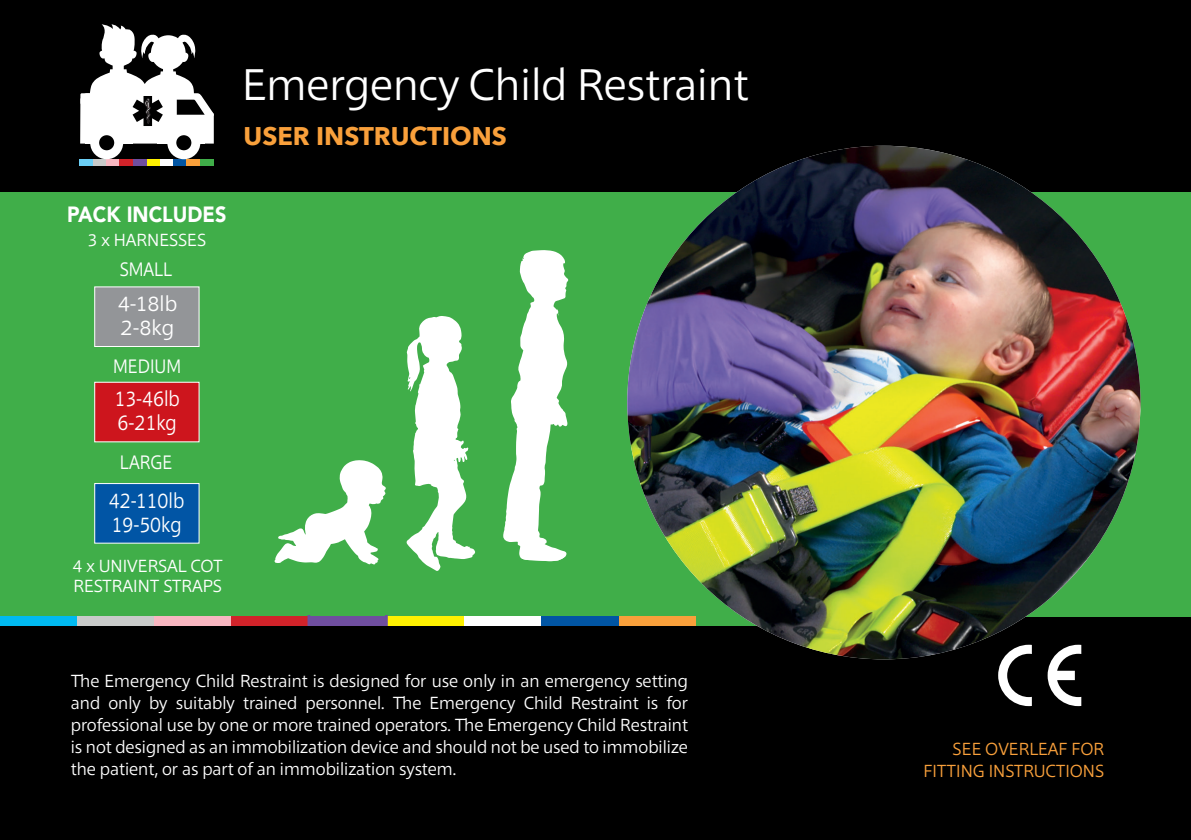
<style>
.page{position:relative;width:1191px;height:840px;background:#fff}
.page>*{position:absolute;margin:0;border:0;box-sizing:border-box;transform-origin:0 0}
.t1{font:300 45.4px "Croma Sans";color:#fff}
.t2{font:700 25.4px "Avenir Next";color:#f9a03b}
.t3{font:300 22px/24px "Croma Sans";color:#fff;scale:.9 1}
.t4{font:900 22px "Avenir";color:#fff;scale:.9 1}
.t5{font:300 22px/24px "Croma Sans";color:#fff}
.t6{font:300 20px "Croma Sans";color:#fff;scale:.9 1}
.t7{font:300 18px/22px "Croma Sans";color:#fff;text-align:justify}
.t8{font:300 18px/22px "Croma Sans";color:#f9a03b;text-align:right}
</style>
<div class="page">
<div style="left:0;top:0;width:1191px;height:839px;background:#000"></div>
<div style="left:0;top:192px;width:1191px;height:424px;background:#40ae49"></div>
<svg style="left:274px;top:460px;width:112px;height:104px"></svg>
<svg style="left:406px;top:316px;width:69px;height:255px"></svg>
<svg style="left:503px;top:250px;width:65px;height:311px"></svg>
<div style="left:94px;top:286px;width:105px;height:61px;background:#939598;border:1px solid #fff"></div>
<div style="left:94px;top:381px;width:105px;height:61px;background:#cd151d;border:1px solid #fff"></div>
<div style="left:94px;top:483px;width:105px;height:60px;background:#0155a5;border:1px solid #fff"></div>
<svg style="left:998px;top:644px;width:33px;height:61px"></svg>
<svg style="left:1047px;top:644px;width:34px;height:61px"></svg>
<div style="left:93px;top:159px;width:13px;height:7px;background:#c9cbca"></div>
<div style="left:106px;top:159px;width:14px;height:7px;background:#f8b7c1"></div>
<div style="left:120px;top:159px;width:13px;height:7px;background:#d1232a"></div>
<div style="left:146px;top:159px;width:14px;height:7px;background:#fff101"></div>
<div style="left:160px;top:159px;width:13px;height:7px;background:#fff"></div>
<div style="left:173px;top:159px;width:14px;height:7px;background:#0155a3"></div>
<div style="left:187px;top:159px;width:13px;height:7px;background:#f9a03b"></div>
<div style="left:200px;top:159px;width:13px;height:7px;background:#40ae49"></div>
<div style="left:133px;top:159px;width:13px;height:7px;background:#6f4e9f"></div>
<div style="left:80px;top:159px;width:13px;height:7px;background:#6bcff6"></div>
<div style="left:95px;top:131px;width:24px;height:24px;background:#000;border-radius:50%"></div>
<div style="left:90px;top:126px;width:33px;height:33px;border:9px solid #fff;border-radius:50%"></div>
<div style="left:172px;top:131px;width:24px;height:24px;background:#000;border-radius:50%"></div>
<div style="left:167px;top:126px;width:33px;height:33px;border:9px solid #fff;border-radius:50%"></div>
<svg style="left:80px;top:24px;width:134px;height:119px"></svg>
<div style="left:80px;top:93px;width:10px;height:11px;background:#fff"></div>
<div style="left:76px;top:615px;width:78px;height:10px;background:#c9cbca"></div>
<div style="left:154px;top:615px;width:77px;height:10px;background:#f8b7c1"></div>
<div style="left:231px;top:615px;width:78px;height:10px;background:#d1232a"></div>
<div style="left:386px;top:615px;width:78px;height:10px;background:#fff101"></div>
<div style="left:464px;top:615px;width:77px;height:10px;background:#fff"></div>
<div style="left:541px;top:615px;width:78px;height:10px;background:#0155a3"></div>
<div style="left:619px;top:615px;width:77px;height:10px;background:#f9a03b"></div>
<div style="left:696px;top:615px;width:80px;height:10px;background:#40ae49"></div>
<svg style="left:307px;top:615px;width:81px;height:10px"></svg>
<div style="left:0;top:615px;width:76px;height:10px;background:#00baf1"></div>
<img style="left:627px;top:146px;width:513px;height:513px;border-radius:257px">
<h1 class="t1" style="left:242px;top:56px;width:507px">Emergency Child Restraint</h1>
<h2 class="t2" style="left:243px;top:114px;width:265px">USER INSTRUCTIONS</h2>
<p class="t4" style="left:67px;top:195px;width:178px">PACK INCLUDES</p>
<p class="t7" style="left:88px;top:228px;width:120px">3 x HARNESSES</p>
<p class="t6" style="left:120px;top:256px;width:60px">SMALL</p>
<p class="t5" style="left:118px;top:290px;width:61px">4-18lb<br>2-8kg</p>
<p class="t6" style="left:113px;top:353px;width:77px">MEDIUM</p>
<p class="t3" style="left:114px;top:386px;width:74px">13-46lb<br>6-21kg</p>
<p class="t6" style="left:120px;top:449px;width:60px">LARGE</p>
<p class="t3" style="left:109px;top:487px;width:85px">42-110lb<br>19-50kg</p>
<p class="t7" style="left:73px;top:555px;width:152px;line-height:20px">4 x UNIVERSAL COT<br>RESTRAINT STRAPS</p>
<p class="t7" style="left:71px;top:668px;width:618px">The Emergency Child Restraint is designed for use only in an emergency setting and only by suitably trained personnel. The Emergency Child Restraint is for professional use by one or more trained operators. The Emergency Child Restraint is not designed as an immobilization device and should not be used to immobilize the patient, or as part of an immobilization system.</p>
<p class="t8" style="left:923px;top:736px;width:182px">SEE OVERLEAF FOR<br>FITTING INSTRUCTIONS</p>
</div>
